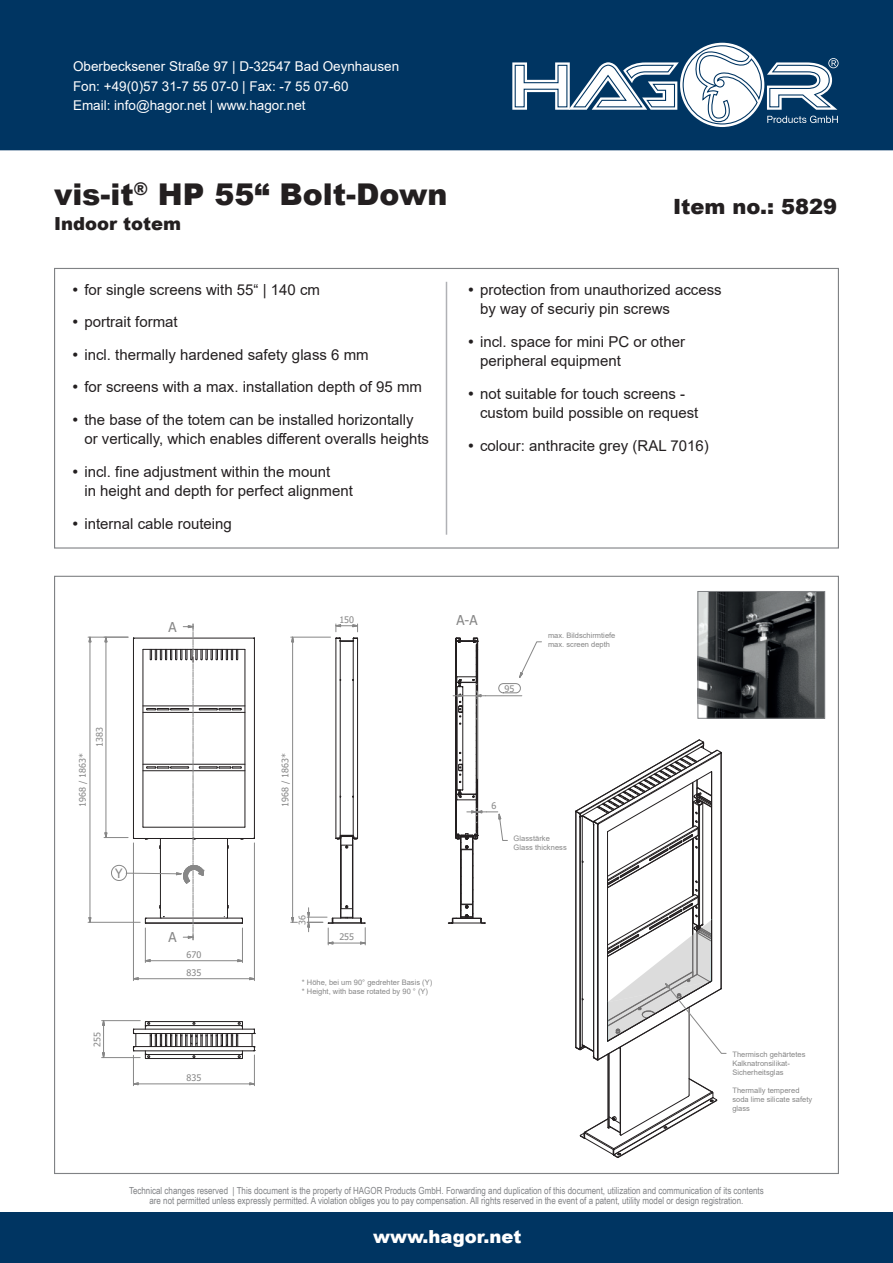
<style>
.page{position:relative;width:893px;height:1263px;background:#fff}
.page>*{position:absolute;margin:0;border:0;box-sizing:border-box;transform-origin:0 0}
.t1{font:900 30px "Arial";color:#231f20}
.t2{font:900 21px "Arial";color:#231f20}
.t3{font:900 18px "Arial";color:#fff}
.t4{font:900 18px "Arial";color:#231f20}
.t5{font:15px/32.5px "Arial";color:#231f20}
.t6{font:13.5px/19.5px "Arial";color:#fff}
.t7{font:13.5px "Tahoma";color:#878787}
.t8{font:12.9px "Tahoma";color:#878787}
.t9{font:9.75px/10.5px "Arial Narrow";color:#808285;text-align:center}
.t10{font:9px "Tahoma";letter-spacing:.005em;color:#878787}
.t11{font:7.5px/9px "Arial";color:#878787}
</style>
<div class="page">
<hr style="left:245px;top:650px;width:1px;height:177px;background:#231f20">
<hr style="left:254px;top:638px;width:1px;height:200px;background:#231f20">
<hr style="left:134px;top:638px;width:120px;height:1px;background:#231f20">
<hr style="left:134px;top:838px;width:120px;height:1px;background:#231f20">
<hr style="left:357px;top:638px;width:1px;height:200px;background:#231f20">
<hr style="left:353px;top:641px;width:1px;height:196px;background:#231f20">
<hr style="left:340px;top:641px;width:1px;height:196px;background:#231f20">
<hr style="left:336px;top:638px;width:1px;height:200px;background:#231f20">
<hr style="left:134px;top:1046px;width:120px;height:1px;background:#231f20">
<hr style="left:134px;top:1050px;width:120px;height:1px;background:#231f20">
<hr style="left:134px;top:1033px;width:120px;height:1px;background:#231f20">
<svg style="left:252px;top:1029px;width:3px;height:22px"></svg>
<svg style="left:133px;top:1029px;width:4px;height:22px"></svg>
<hr style="left:134px;top:1029px;width:120px;height:1px;background:#231f20">
<svg style="left:145px;top:1021px;width:98px;height:38px"></svg>
<hr style="left:461px;top:850px;width:1px;height:54px;background:#231f20">
<div style="left:460px;top:835px;width:1px;height:83px;border:1px solid #231f20"></div>
<div style="left:472px;top:835px;width:1px;height:83px;border:1px solid #231f20"></div>
<svg style="left:448px;top:901px;width:38px;height:23px"></svg>
<svg style="left:575px;top:739px;width:152px;height:419px"></svg>
<svg style="left:291px;top:636px;width:3px;height:7px"></svg>
<hr style="left:292px;top:642px;width:1px;height:276px;background:#878787">
<hr style="left:291px;top:637px;width:39px;height:1px;background:#878787">
<svg style="left:291px;top:917px;width:6px;height:6px"></svg>
<svg style="left:335px;top:624px;width:24px;height:18px"></svg>
<svg style="left:307px;top:835px;width:59px;height:110px"></svg>
<svg style="left:134px;top:977px;width:5px;height:3px"></svg>
<svg style="left:249px;top:977px;width:5px;height:3px"></svg>
<hr style="left:138px;top:978px;width:112px;height:1px;background:#878787">
<hr style="left:254px;top:843px;width:1px;height:138px;background:#878787">
<hr style="left:133px;top:843px;width:1px;height:138px;background:#878787">
<svg style="left:134px;top:1082px;width:5px;height:3px"></svg>
<svg style="left:249px;top:1082px;width:5px;height:3px"></svg>
<hr style="left:138px;top:1083px;width:112px;height:1px;background:#878787">
<hr style="left:254px;top:1055px;width:1px;height:31px;background:#878787">
<hr style="left:133px;top:1055px;width:1px;height:31px;background:#878787">
<svg style="left:102px;top:1021px;width:3px;height:38px"></svg>
<hr style="left:102px;top:1057px;width:38px;height:1px;background:#878787">
<hr style="left:102px;top:1020px;width:38px;height:1px;background:#878787">
<svg style="left:144px;top:959px;width:7px;height:3px"></svg>
<svg style="left:237px;top:959px;width:5px;height:3px"></svg>
<hr style="left:150px;top:960px;width:88px;height:1px;background:#878787">
<hr style="left:145px;top:928px;width:1px;height:34px;background:#878787">
<hr style="left:242px;top:928px;width:1px;height:34px;background:#878787">
<svg style="left:88px;top:917px;width:4px;height:5px"></svg>
<svg style="left:88px;top:636px;width:4px;height:7px"></svg>
<hr style="left:90px;top:642px;width:1px;height:276px;background:#878787">
<hr style="left:88px;top:637px;width:40px;height:1px;background:#878787">
<hr style="left:88px;top:922px;width:52px;height:1px;background:#878787">
<svg style="left:104px;top:624px;width:141px;height:316px"></svg>
<svg style="left:453px;top:637px;width:89px;height:223px"></svg>
<hr style="left:446px;top:282px;width:1px;height:253px;background:#b0b1b5">
<img style="left:699px;top:593px;width:124px;height:124px">
<div style="left:697px;top:591px;width:128px;height:128px;border:1px solid #808285"></div>
<div style="left:0;top:1213px;width:893px;height:50px;background:#003562"></div>
<div style="left:0;top:0;width:893px;height:150px;background:#003562"></div>
<svg style="left:502px;top:39px;width:358px;height:93px"></svg>
<p class="t6" style="left:73px;top:57px;width:328px">Oberbecksener Straße 97 | D-32547 Bad Oeynhausen<br>Fon: +49(0)57 31-7 55 07-0 | Fax: -7 55 07-60<br>Email: info@hagor.net | www.hagor.net</p>
<h1 class="t1" style="left:54px;top:172px;width:395px">vis-it<sup>®</sup> HP 55“ Bolt-Down</h1>
<p class="t4" style="left:54px;top:211px;width:129px">Indoor totem</p>
<p class="t5" style="left:84px;top:273px;width:339px">for single screens with 55“ | 140 cm<br>portrait format<br>incl. thermally hardened safety glass 6 mm<br>for screens with a max. installation depth of 95 mm the base of the totem can be installed horizontally</p>
<p class="t5" style="left:84px;top:423px;width:346px">or vertically, which enables different overalls heights incl. fine adjustment within the mount</p>
<p class="t5" style="left:84px;top:475px;width:270px">in height and depth for perfect alignment internal cable routeing</p>
<h2 class="t2" style="left:673px;top:191px;width:166px">Item no.: 5829</h2>
<p class="t5" style="left:480px;top:280px;width:243px;line-height:19.5px">protection from unauthorized access by way of securiy pin screws</p>
<p class="t5" style="left:480px;top:332px;width:207px;line-height:19.5px">incl. space for mini PC or other peripheral equipment</p>
<p class="t5" style="left:480px;top:384px;width:220px;line-height:19.5px">not suitable for touch screens - custom build possible on request</p>
<p class="t5" style="left:480px;top:429px;width:230px">colour: anthracite grey (RAL 7016)</p>
<p class="t10" style="left:76px;top:807px;width:55px;rotate:-90deg">1968 / 1863*</p>
<p class="t10" style="left:94px;top:747px;width:21px;rotate:-90deg">1383</p>
<p class="t8" style="left:115px;top:864px;width:9px">Y</p>
<p class="t10" style="left:91px;top:1046px;width:16px;rotate:-90deg">255</p>
<p class="t7" style="left:168px;top:618px;width:10px">A</p>
<p class="t7" style="left:168px;top:928px;width:10px">A</p>
<p class="t10" style="left:187px;top:948px;width:16px">670</p>
<p class="t10" style="left:187px;top:966px;width:16px">835</p>
<p class="t10" style="left:187px;top:1071px;width:16px">835</p>
<p class="t10" style="left:339px;top:613px;width:16px">150</p>
<p class="t10" style="left:279px;top:807px;width:55px;rotate:-90deg">1968 / 1863*</p>
<p class="t7" style="left:456px;top:611px;width:23px">A-A</p>
<p class="t10" style="left:505px;top:682px;width:11px">95</p>
<p class="t11" style="left:548px;top:631px;width:69px">max. Bildschirmtiefe max. screen depth</p>
<p class="t10" style="left:491px;top:799px;width:6px">6</p>
<p class="t11" style="left:514px;top:833px;width:55px">Glasstärke<br>Glass thickness</p>
<p class="t10" style="left:296px;top:925px;width:11px;rotate:-90deg">36</p>
<p class="t10" style="left:339px;top:931px;width:16px">255</p>
<p class="t11" style="left:302px;top:978px;width:132px">* Höhe, bei um 90° gedrehter Basis (Y) * Height, with base rotated by 90 ° (Y)</p>
<p class="t11" style="left:732px;top:1050px;width:75px">Thermisch gehärtetes<br>Kalknatronsilikat-<br>Sicherheitsglas</p>
<p class="t11" style="left:732px;top:1086px;width:81px">Thermally tempered soda lime silicate safety glass</p>
<p class="t9" style="left:129px;top:1184px;width:636px">Technical changes reserved | This document is the property of HAGOR Products GmbH. Forwarding and duplication of this document, utilization and communication of its contents are not permitted unless expressly permitted. A violation obliges you to pay compensation. All rights reserved in the event of a patent, utility model or design registration.</p>
<p class="t3" style="left:373px;top:1223px;width:150px">www.hagor.net</p>
</div>
